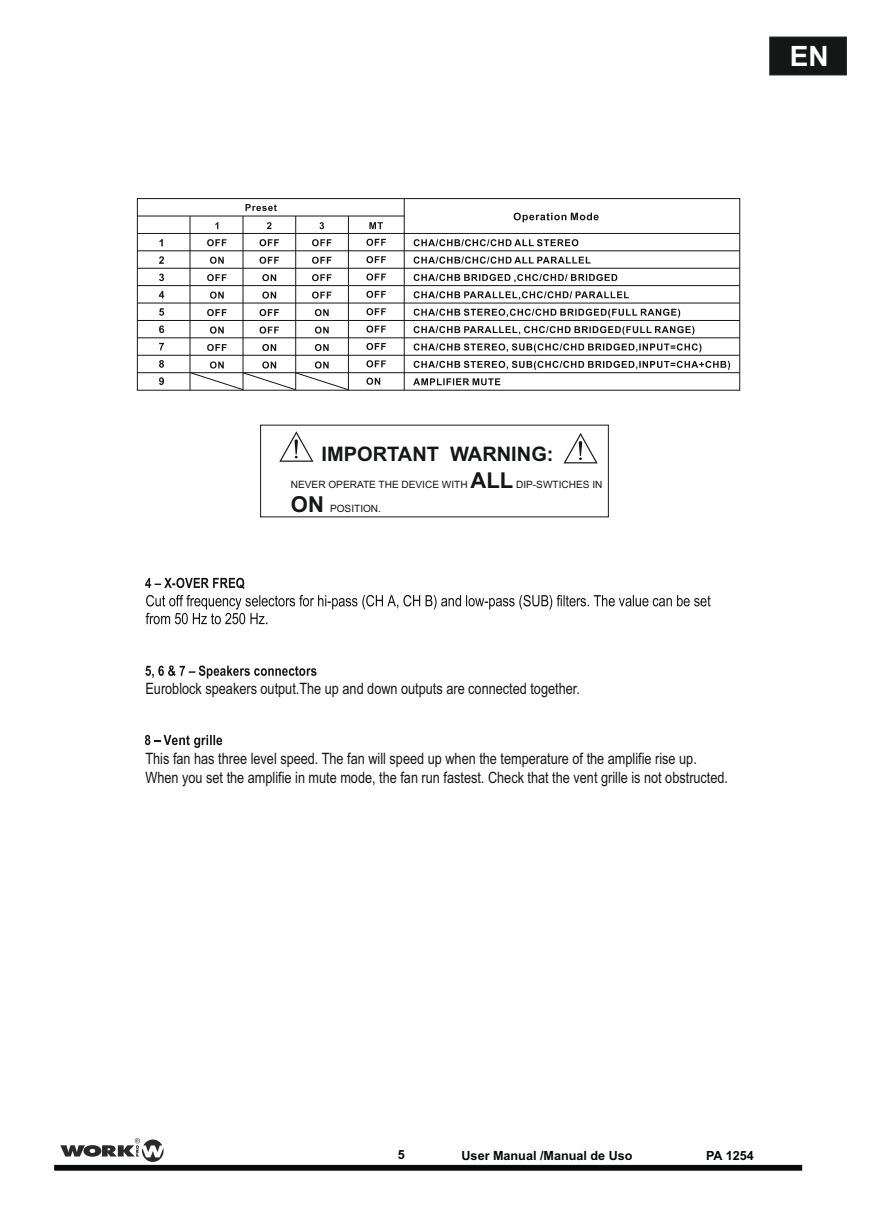
<style>
.page{position:relative;width:876px;height:1227px;background:#fff}
.page>*{position:absolute;margin:0;border:0;box-sizing:border-box;transform-origin:0 0}
.t1{font:700 28px "Arial";color:#fff}
.t2{font:700 20px "Arial";color:#151616}
.t3{font:15.6px/18.8px "Arial";color:#151616;scale:.81 1}
.t4{font:700 12.6px "Arial";color:#050807}
.t5{font:10px "Arial";color:#151616}
.s1{font-weight:700;font-size:22px}
</style>
<div class="page">
<svg style="left:145px;top:577px;width:99px;height:12px"></svg>
<svg style="left:145px;top:595px;width:565px;height:29px"></svg>
<svg style="left:145px;top:665px;width:171px;height:13px"></svg>
<svg style="left:145px;top:735px;width:77px;height:13px"></svg>
<svg style="left:245px;top:204px;width:31px;height:7px"></svg>
<svg style="left:267px;top:222px;width:4px;height:7px"></svg>
<svg style="left:319px;top:222px;width:5px;height:7px"></svg>
<svg style="left:259px;top:239px;width:20px;height:7px"></svg>
<svg style="left:259px;top:257px;width:20px;height:7px"></svg>
<svg style="left:262px;top:274px;width:14px;height:7px"></svg>
<svg style="left:262px;top:291px;width:14px;height:8px"></svg>
<svg style="left:259px;top:309px;width:20px;height:7px"></svg>
<svg style="left:259px;top:326px;width:20px;height:8px"></svg>
<svg style="left:262px;top:344px;width:14px;height:7px"></svg>
<svg style="left:312px;top:239px;width:19px;height:7px"></svg>
<svg style="left:312px;top:257px;width:19px;height:7px"></svg>
<svg style="left:312px;top:274px;width:19px;height:7px"></svg>
<svg style="left:312px;top:291px;width:19px;height:8px"></svg>
<svg style="left:315px;top:309px;width:13px;height:7px"></svg>
<svg style="left:315px;top:326px;width:13px;height:8px"></svg>
<svg style="left:315px;top:344px;width:13px;height:7px"></svg>
<svg style="left:207px;top:239px;width:19px;height:7px"></svg>
<svg style="left:210px;top:257px;width:14px;height:7px"></svg>
<svg style="left:207px;top:274px;width:19px;height:7px"></svg>
<svg style="left:210px;top:291px;width:14px;height:8px"></svg>
<svg style="left:207px;top:309px;width:19px;height:7px"></svg>
<svg style="left:210px;top:326px;width:14px;height:8px"></svg>
<svg style="left:207px;top:344px;width:19px;height:7px"></svg>
<svg style="left:413px;top:239px;width:316px;height:146px"></svg>
<svg style="left:369px;top:222px;width:14px;height:7px"></svg>
<svg style="left:190px;top:361px;width:158px;height:28px"></svg>
<svg style="left:366px;top:239px;width:19px;height:7px"></svg>
<svg style="left:366px;top:256px;width:19px;height:7px"></svg>
<svg style="left:366px;top:273px;width:19px;height:7px"></svg>
<svg style="left:366px;top:291px;width:19px;height:7px"></svg>
<svg style="left:366px;top:308px;width:19px;height:7px"></svg>
<svg style="left:366px;top:325px;width:19px;height:8px"></svg>
<svg style="left:366px;top:343px;width:19px;height:7px"></svg>
<svg style="left:366px;top:360px;width:19px;height:7px"></svg>
<svg style="left:366px;top:378px;width:14px;height:7px"></svg>
<svg style="left:513px;top:213px;width:85px;height:9px"></svg>
<div style="left:137px;top:198px;width:602px;height:193px;border:1px solid #151616"></div>
<hr style="left:403px;top:199px;width:1px;height:191px;background:#151616">
<hr style="left:348px;top:216px;width:1px;height:174px;background:#151616">
<hr style="left:295px;top:216px;width:1px;height:174px;background:#151616">
<hr style="left:242px;top:216px;width:1px;height:174px;background:#151616">
<hr style="left:137px;top:372px;width:602px;height:1px;background:#151616">
<hr style="left:137px;top:355px;width:602px;height:1px;background:#151616">
<hr style="left:137px;top:337px;width:602px;height:1px;background:#151616">
<hr style="left:137px;top:320px;width:602px;height:1px;background:#151616">
<hr style="left:137px;top:302px;width:602px;height:1px;background:#151616">
<hr style="left:137px;top:285px;width:602px;height:1px;background:#151616">
<hr style="left:137px;top:268px;width:602px;height:1px;background:#151616">
<hr style="left:137px;top:250px;width:602px;height:1px;background:#151616">
<hr style="left:137px;top:233px;width:602px;height:1px;background:#151616">
<hr style="left:137px;top:216px;width:267px;height:1px;background:#151616">
<hr style="left:189px;top:216px;width:1px;height:174px;background:#151616">
<svg style="left:159px;top:239px;width:5px;height:146px"></svg>
<svg style="left:279px;top:431px;width:34px;height:31px"></svg>
<svg style="left:563px;top:433px;width:34px;height:30px"></svg>
<svg style="left:60px;top:1138px;width:103px;height:24px"></svg>
<div style="left:54px;top:1165px;width:747px;height:5px;background:#050807;border:1px solid #050807"></div>
<svg style="left:769px;top:36px;width:77px;height:40px;background:#1c1d1d"></svg>
<h1 class="t1" style="left:789px;top:46px;width:40px">EN</h1>
<p class="t2" style="left:321px;top:446px;width:233px">IMPORTANT WARNING:</p>
<p class="t5" style="left:291px;top:480px;width:313px">NEVER OPERATE THE DEVICE WITH <span class="s1">ALL</span> DIP-SWTICHES IN</p>
<p class="t5" style="left:291px;top:505px;width:92px"><span class="s1">ON</span> POSITION.</p>
<p class="t3" style="left:145px;top:680px;width:537px">Euroblock speakers output.The up and down outputs are connected together.</p>
<p class="t3" style="left:145px;top:751px;width:720px">This fan has three level speed. The fan will speed up when the temperature of the amplifie rise up.<br>When you set the amplifie in mute mode, the fan run fastest. Check that the vent grille is not obstructed.</p>
<p class="t4" style="left:397px;top:1150px;width:9px">5</p>
<p class="t4" style="left:461px;top:1150px;width:172px">User Manual /Manual de Uso</p>
<p class="t4" style="left:705px;top:1150px;width:49px">PA 1254</p>
</div>
